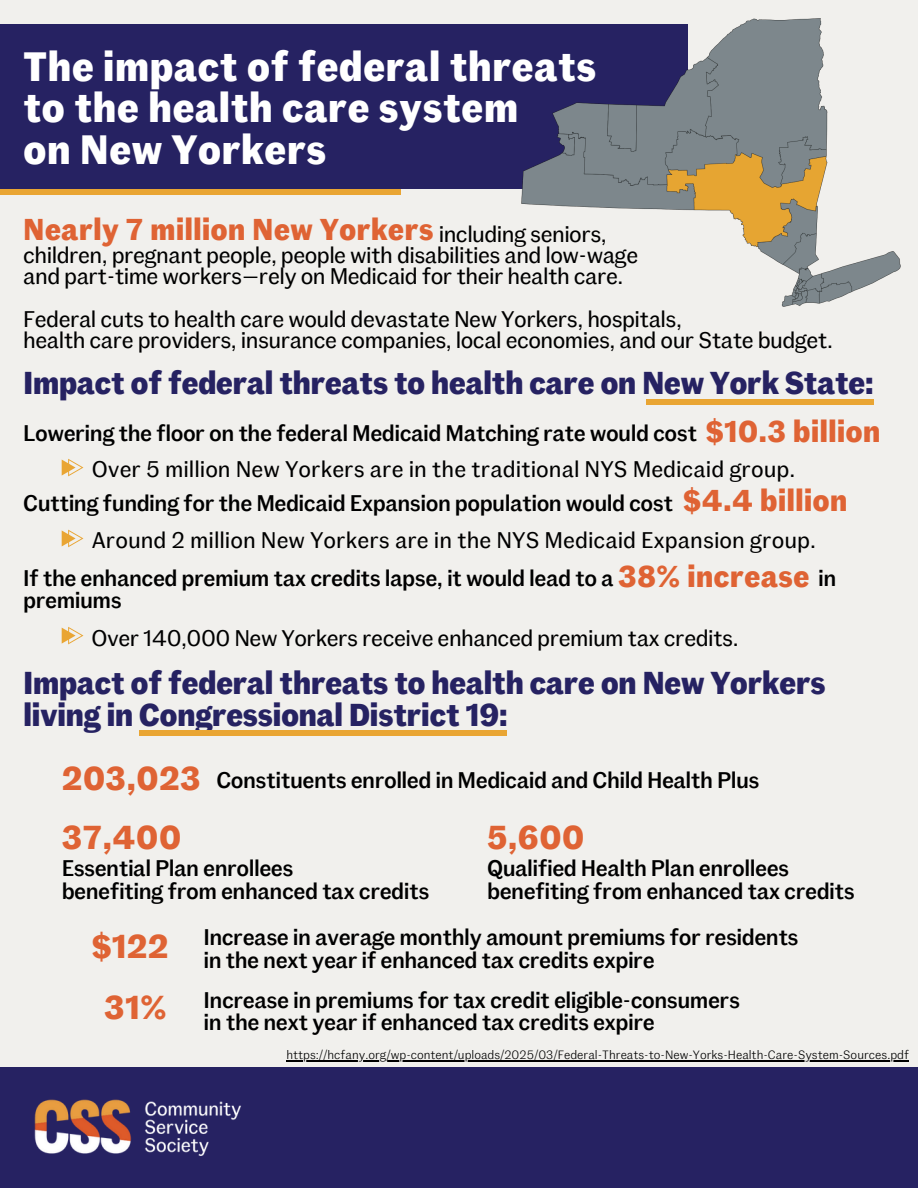
<style>
.page{position:relative;width:918px;height:1188px;background:#f1f0ed}
.page>*{position:absolute;margin:0;border:0;box-sizing:border-box;transform-origin:0 0}
.t1{font:700 40.8px/41.7px "Fann Grotesque Pro";color:#fff}
.t2{font:700 33px "Fann Grotesque Pro";color:#df6334}
.t3{font:700 31.5px/31.5px "Fann Grotesque Pro";letter-spacing:-.025em;color:#262262}
.t4{font:700 30px "Fann Grotesque Pro";color:#df6334}
.t5{font:500 22.5px/22.5px "Fann Grotesque Pro";letter-spacing:-.025em;color:#000}
.t6{font:22.5px/21.3px "Fann Grotesque Pro";letter-spacing:-.025em;color:#000}
.t7{font:22.5px "Fann Grotesque Pro";color:#000}
.t8{font:12px "Fann Grotesque Pro";color:#000}
</style>
<div class="page">
<div style="left:0;top:25px;width:688px;height:164px;background:#262262"></div>
<div style="left:0;top:189px;width:401px;height:6px;background:#e9a533"></div>
<div style="left:0;top:1067px;width:918px;height:121px;background:#262262"></div>
<img style="left:34px;top:1099px;width:207px;height:57px">
<div style="left:646px;top:399px;width:228px;height:6px;background:#e9a533"></div>
<img style="left:520px;top:18px;width:381px;height:289px">
<div style="left:140px;top:731px;width:367px;height:5px;background:#e9a533"></div>
<svg style="left:62px;top:459px;width:21px;height:17px"></svg>
<svg style="left:62px;top:530px;width:21px;height:17px"></svg>
<svg style="left:62px;top:627px;width:21px;height:17px"></svg>
<hr style="left:286px;top:1060px;width:623px;height:1px;background:#000">
<p class="t1" style="left:23px;top:44px;width:575px">The impact of federal threats to the health care system<br>on New Yorkers</p>
<h2 class="t4" style="left:23px;top:210px;width:412px">Nearly 7 million New Yorkers</h2>
<h3 class="t6" style="left:439px;top:222px;width:170px">including seniors,</h3>
<h1 class="t6" style="left:23px;top:243px;width:617px">children, pregnant people, people with disabilities and low-wage and part-time workers—rely on Medicaid for their health care.</h1>
<h2 class="t6" style="left:23px;top:307px;width:660px">Federal cuts to health care would devastate New Yorkers, hospitals,</h2>
<h4 class="t6" style="left:23px;top:329px;width:811px">health care providers, insurance companies, local economies, and our State budget.</h4>
<h4 class="t3" style="left:23px;top:365px;width:852px">Impact of federal threats to health care on New York State:</h4>
<h3 class="t5" style="left:23px;top:421px;width:675px">Lowering the floor on the federal Medicaid Matching rate would cost</h3>
<h2 class="t4" style="left:706px;top:412px;width:176px">$10.3 billion</h2>
<h2 class="t7" style="left:92px;top:454px;width:705px">Over 5 million New Yorkers are in the traditional NYS Medicaid group.</h2>
<h4 class="t5" style="left:23px;top:491px;width:651px">Cutting funding for the Medicaid Expansion population would cost</h4>
<h2 class="t4" style="left:683px;top:481px;width:166px">$4.4 billion</h2>
<h2 class="t7" style="left:92px;top:526px;width:726px">Around 2 million New Yorkers are in the NYS Medicaid Expansion group.</h2>
<h2 class="t4" style="left:618px;top:557px;width:193px">38% increase</h2>
<h3 class="t5" style="left:23px;top:566px;width:592px">If the enhanced premium tax credits lapse, it would lead to a</h3>
<h3 class="t5" style="left:818px;top:566px;width:20px">in</h3>
<h3 class="t5" style="left:23px;top:588px;width:100px">premiums</h3>
<h3 class="t6" style="left:92px;top:626px;width:648px">Over 140,000 New Yorkers receive enhanced premium tax credits.</h3>
<h4 class="t3" style="left:23px;top:666px;width:804px">Impact of federal threats to health care on New Yorkers living in Congressional District 19:</h4>
<h2 class="t2" style="left:62px;top:757px;width:141px">203,023</h2>
<p class="t5" style="left:216px;top:767px;width:545px">Constituents enrolled in Medicaid and Child Health Plus</p>
<h3 class="t2" style="left:62px;top:816px;width:121px">37,400</h3>
<p class="t5" style="left:62px;top:856px;width:369px">Essential Plan enrollees<br>benefiting from enhanced tax credits</p>
<h4 class="t2" style="left:487px;top:816px;width:99px">5,600</h4>
<h2 class="t5" style="left:487px;top:856px;width:369px">Qualified Health Plan enrollees benefiting from enhanced tax credits</h2>
<h4 class="t2" style="left:92px;top:925px;width:79px">$122</h4>
<h3 class="t2" style="left:104px;top:986px;width:64px">31%</h3>
<h2 class="t5" style="left:203px;top:925px;width:597px">Increase in average monthly amount premiums for residents in the next year if enhanced tax credits expire</h2>
<p class="t5" style="left:204px;top:988px;width:538px">Increase in premiums for tax credit eligible-consumers in the next year if enhanced tax credits expire</p>
<h3 class="t8" style="left:286px;top:1047px;width:624px">https://hcfany.org/wp-content/uploads/2025/03/Federal-Threats-to-New-Yorks-Health-Care-System-Sources.pdf</h3>
</div>
